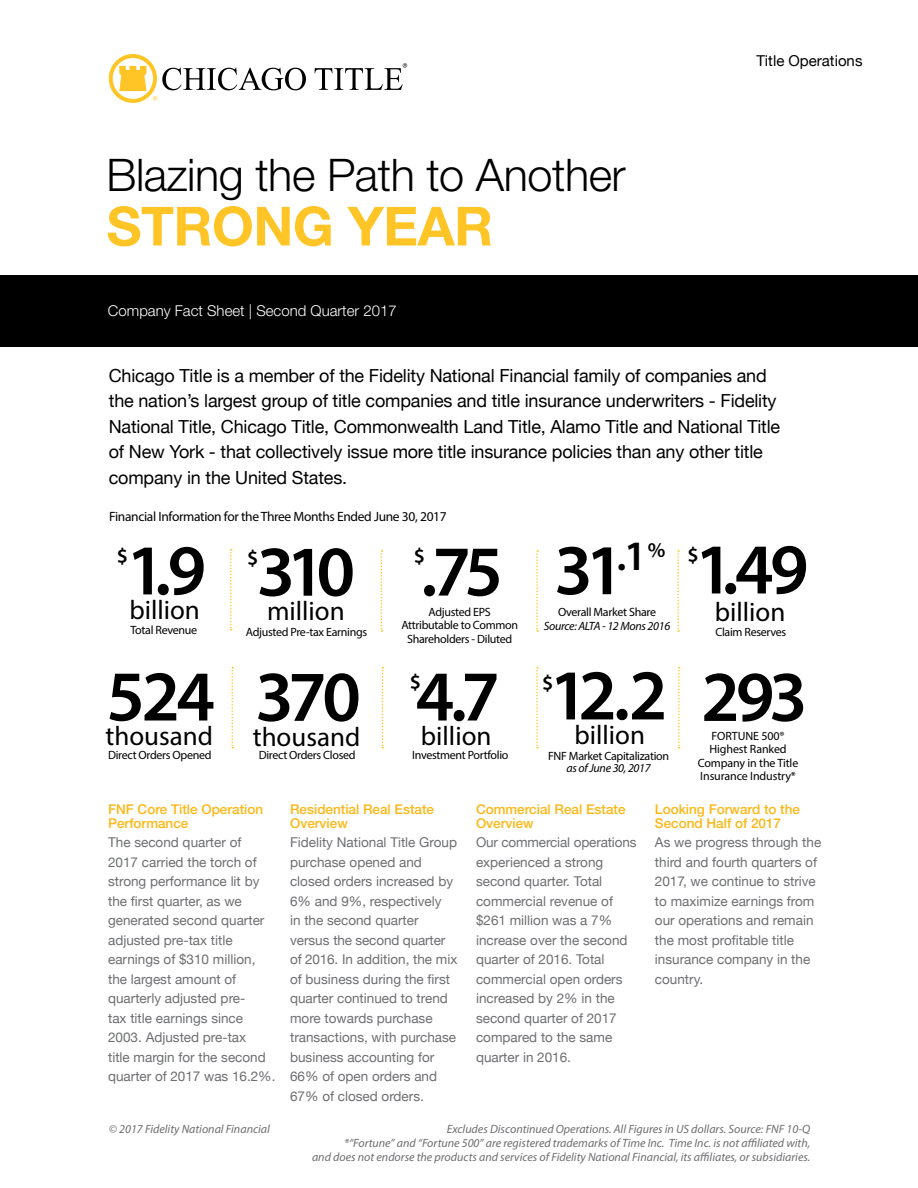
<style>
.page{position:relative;width:918px;height:1188px;background:#fff}
.page>*{position:absolute;margin:0;border:0;box-sizing:border-box;transform-origin:0 0}
.t1{font:600 72px "Myriad Pro";letter-spacing:-.075em;color:#000}
.t2{font:700 54px "Helvetica Neue LT Pro";letter-spacing:-.01em;color:#ffc425}
.t3{font:300 45px "Helvetica Neue LT Pro";letter-spacing:-.01em;color:#000}
.t4{font:27px "Myriad Pro";color:#000}
.t5{font:600 21px "Myriad Pro";color:#000}
.t6{font:18px/25.5px "Helvetica Neue";letter-spacing:-.01em;color:#000}
.t7{font:300 15px "Helvetica Neue LT Pro";color:#fff}
.t8{font:15px "Helvetica Neue";color:#000}
.t9{font:13.5px/19.5px "Helvetica Neue";color:#6d6e71}
.t10{font:500 13.5px/13.5px "Helvetica Neue LT Pro";color:#fdb714}
.t11{font:13.5px "Myriad Pro";letter-spacing:-.025em;color:#000}
.t12{font:italic 12px/14.4px "Myriad Pro";color:#6d6e71;text-align:right}
.t13{font:12px/13.5px "Myriad Pro";letter-spacing:-.025em;color:#000;text-align:center}
.t14{font:italic 12px "Myriad Pro";letter-spacing:-.025em;color:#000}
</style>
<div class="page">
<div style="left:0;top:275px;width:918px;height:71px;background:#000"></div>
<svg style="left:230px;top:549px;width:2px;height:82px"></svg>
<svg style="left:381px;top:550px;width:1px;height:82px"></svg>
<svg style="left:536px;top:550px;width:2px;height:82px"></svg>
<svg style="left:677px;top:550px;width:2px;height:82px"></svg>
<svg style="left:536px;top:667px;width:2px;height:81px"></svg>
<svg style="left:382px;top:667px;width:1px;height:81px"></svg>
<svg style="left:232px;top:667px;width:1px;height:81px"></svg>
<svg style="left:678px;top:667px;width:2px;height:81px"></svg>
<svg style="left:109px;top:54px;width:197px;height:49px"></svg>
<svg style="left:315px;top:63px;width:92px;height:27px"></svg>
<h3 class="t3" style="left:106px;top:148px;width:521px">Blazing the Path to Another</h3>
<h2 class="t2" style="left:106px;top:192px;width:388px">STRONG YEAR</h2>
<p class="t7" style="left:108px;top:301px;width:290px">Company Fact Sheet | Second Quarter 2017</p>
<p class="t8" style="left:756px;top:50px;width:108px">Title Operations</p>
<p class="t6" style="left:109px;top:364px;width:673px">Chicago Title is a member of the Fidelity National Financial family of companies and the nation’s largest group of title companies and title insurance underwriters - Fidelity National Title, Chicago Title, Commonwealth Land Title, Alamo Title and National Title of New York - that collectively issue more title insurance policies than any other title company in the United States.</p>
<p class="t11" style="left:109px;top:508px;width:339px">Financial Information for the Three Months Ended June 30, 2017</p>
<h1 class="t1" style="left:126px;top:524px;width:81px">1.9</h1>
<h3 class="t4" style="left:129px;top:593px;width:72px">billion</h3>
<h3 class="t5" style="left:117px;top:543px;width:13px">$</h3>
<p class="t13" style="left:130px;top:623px;width:68px">Total Revenue</p>
<h1 class="t1" style="left:257px;top:526px;width:100px">310</h1>
<h3 class="t4" style="left:267px;top:595px;width:79px">million</h3>
<h3 class="t5" style="left:247px;top:544px;width:13px">$</h3>
<p class="t13" style="left:246px;top:625px;width:123px">Adjusted Pre-tax Earnings</p>
<h3 class="t5" style="left:414px;top:543px;width:13px">$</h3>
<h1 class="t1" style="left:420px;top:526px;width:84px">.75</h1>
<p class="t13" style="left:401px;top:605px;width:118px">Adjusted EPS<br>Attributable to Common<br>Shareholders - Diluted</p>
<h1 class="t1" style="left:554px;top:523px;width:256px">31 <sup>.1</sup><sup>%</sup> 1.49</h1>
<p class="t13" style="left:715px;top:625px;width:72px">Claim Reserves</p>
<h3 class="t5" style="left:687px;top:542px;width:13px">$</h3>
<h3 class="t4" style="left:715px;top:596px;width:72px">billion</h3>
<p class="t13" style="left:558px;top:605px;width:100px">Overall Market Share</p>
<p class="t14" style="left:544px;top:619px;width:128px">Source: ALTA - 12 Mons 2016</p>
<h1 class="t1" style="left:106px;top:651px;width:110px">524</h1>
<h3 class="t4" style="left:105px;top:720px;width:109px">thousand</h3>
<p class="t13" style="left:108px;top:748px;width:105px">Direct Orders Opened</p>
<h1 class="t1" style="left:255px;top:651px;width:107px">370</h1>
<h3 class="t4" style="left:253px;top:720px;width:109px">thousand</h3>
<p class="t13" style="left:259px;top:748px;width:98px">Direct Orders Closed</p>
<h3 class="t5" style="left:410px;top:669px;width:13px">$</h3>
<h1 class="t1" style="left:416px;top:651px;width:86px">4.7</h1>
<h3 class="t4" style="left:421px;top:720px;width:72px">billion</h3>
<p class="t13" style="left:412px;top:748px;width:98px">Investment Portfolio</p>
<h1 class="t1" style="left:549px;top:649px;width:120px">12.2</h1>
<h3 class="t4" style="left:574px;top:718px;width:72px">billion</h3>
<h3 class="t5" style="left:542px;top:669px;width:13px">$</h3>
<p class="t13" style="left:548px;top:749px;width:123px">FNF Market Capitalization</p>
<p class="t14" style="left:567px;top:760px;width:86px">as of June 30, 2017</p>
<h1 class="t1" style="left:701px;top:651px;width:108px">293</h1>
<p class="t13" style="left:698px;top:729px;width:102px">FORTUNE 500®<br>Highest Ranked<br>Company in the Title<br>Insurance Industry*</p>
<p class="t10" style="left:108px;top:803px;width:157px">FNF Core Title Operation<br>Performance</p>
<p class="t9" style="left:108px;top:833px;width:169px">The second quarter of<br>2017 carried the torch of strong performance lit by the first quarter, as we generated second quarter adjusted pre-tax title earnings of $310 million, the largest amount of quarterly adjusted pre-<br>tax title earnings since<br>2003. Adjusted pre-tax<br>title margin for the second quarter of 2017 was 16.2%.</p>
<p class="t12" style="left:109px;top:1121px;width:162px">© 2017 Fidelity National Financial</p>
<p class="t10" style="left:290px;top:803px;width:146px">Residential Real Estate<br>Overview</p>
<p class="t9" style="left:290px;top:834px;width:169px">Fidelity National Title Group purchase opened and closed orders increased by<br>6% and 9%, respectively<br>in the second quarter versus the second quarter of 2016. In addition, the mix of business during the first quarter continued to trend more towards purchase transactions, with purchase business accounting for<br>66% of open orders and<br>67% of closed orders.</p>
<p class="t10" style="left:476px;top:802px;width:151px">Commercial Real Estate<br>Overview</p>
<p class="t9" style="left:476px;top:833px;width:162px">Our commercial operations experienced a strong second quarter. Total commercial revenue of $261 million was a 7% increase over the second quarter of 2016. Total commercial open orders increased by 2% in the second quarter of 2017 compared to the same quarter in 2016.</p>
<p class="t10" style="left:655px;top:802px;width:147px">Looking Forward to the<br>Second Half of 2017</p>
<p class="t9" style="left:655px;top:833px;width:168px">As we progress through the third and fourth quarters of<br>2017, we continue to strive to maximize earnings from our operations and remain the most profitable title insurance company in the country.</p>
<p class="t12" style="left:312px;top:1121px;width:500px">Excludes Discontinued Operations. All Figures in US dollars. Source: FNF 10-Q<br>*“Fortune” and “Fortune 500” are registered trademarks of Time Inc. Time Inc. is not affiliated with,<br>and does not endorse the products and services of Fidelity National Financial, its affiliates, or subsidiaries.</p>
</div>
